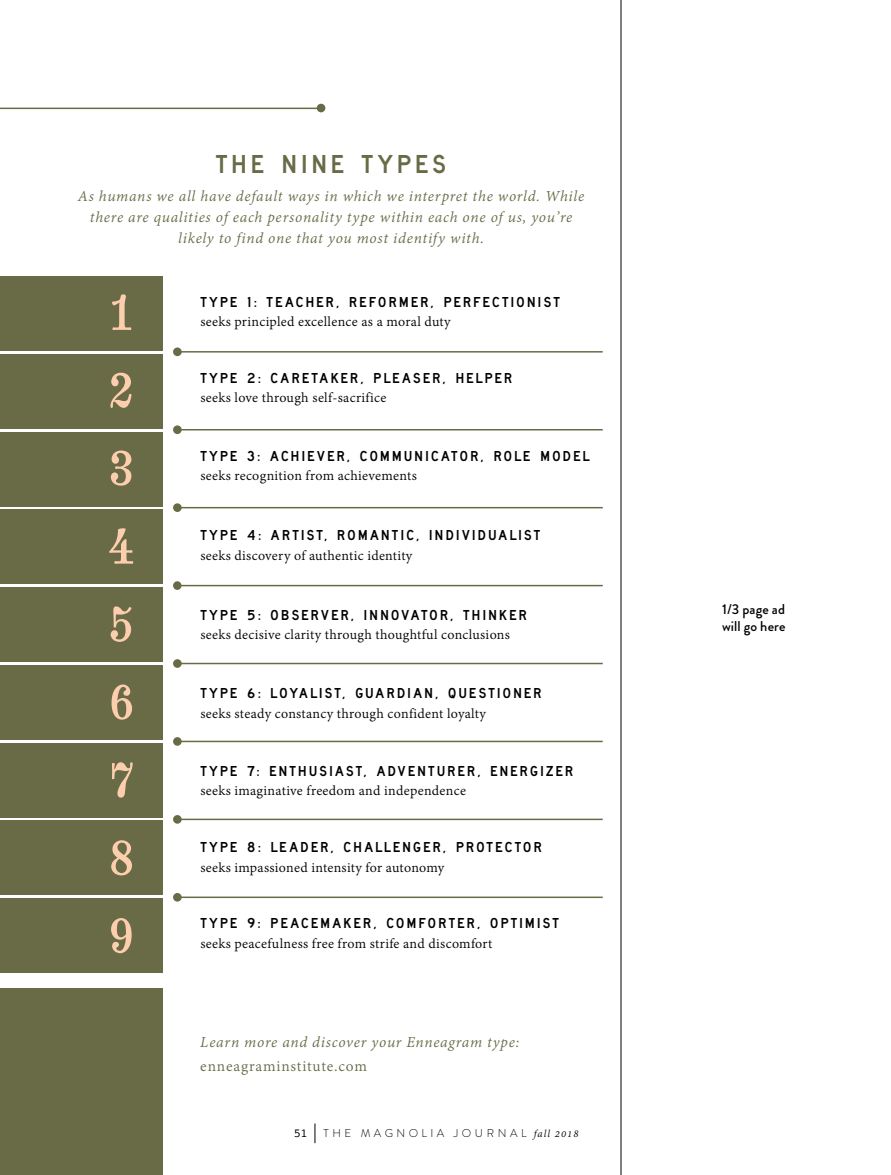
<style>
.page{position:relative;width:891px;height:1175px;background:#fff}
.page>*{position:absolute;margin:0;border:0;box-sizing:border-box;transform-origin:0 0}
.t1{font:27px "Saa Series DD";letter-spacing:.115em;color:#696b47}
.t2{font:italic 16.5px/21px "Adobe Devanagari";letter-spacing:.045em;color:#696b47;text-align:center}
.t3{font:16.5px "Adobe Devanagari";letter-spacing:.05em;color:#696b47}
.t4{font:15px "Adobe Devanagari";letter-spacing:.02em;color:#000}
.t5{font:15px "Saa Series DD";letter-spacing:.115em;color:#000}
.t6{font:500 14.25px/17.1px "Brandon Grotesque";letter-spacing:.005em;color:#000}
.t7{font:12px "Courier";color:#000}
.t8{font:300 11.4px "Brandon Grotesque";letter-spacing:.32em;color:#000}
.s1{font-family:"Adobe Devanagari";font-weight:400;font-style:italic}
</style>
<div class="page">
<svg style="left:315px;top:1123px;width:1px;height:20px"></svg>
<div style="left:173px;top:347px;width:9px;height:9px;background:#696b47;border-radius:50%"></div>
<hr style="left:180px;top:351px;width:423px;height:1px;background:#696b47">
<div style="left:173px;top:425px;width:9px;height:9px;background:#696b47;border-radius:50%"></div>
<hr style="left:180px;top:429px;width:423px;height:1px;background:#696b47">
<div style="left:173px;top:503px;width:9px;height:9px;background:#696b47;border-radius:50%"></div>
<hr style="left:180px;top:507px;width:423px;height:1px;background:#696b47">
<div style="left:173px;top:581px;width:9px;height:9px;background:#696b47;border-radius:50%"></div>
<hr style="left:180px;top:585px;width:423px;height:1px;background:#696b47">
<div style="left:173px;top:659px;width:9px;height:9px;background:#696b47;border-radius:50%"></div>
<hr style="left:180px;top:662px;width:423px;height:2px;background:#696b47">
<div style="left:173px;top:737px;width:9px;height:8px;background:#696b47;border-radius:50%"></div>
<hr style="left:180px;top:740px;width:423px;height:2px;background:#696b47">
<div style="left:173px;top:815px;width:9px;height:8px;background:#696b47;border-radius:50%"></div>
<hr style="left:180px;top:818px;width:423px;height:2px;background:#696b47">
<div style="left:173px;top:893px;width:9px;height:8px;background:#696b47;border-radius:50%"></div>
<hr style="left:180px;top:896px;width:423px;height:2px;background:#696b47">
<div style="left:0;top:276px;width:163px;height:75px;background:#696b47"></div>
<div style="left:0;top:354px;width:163px;height:75px;background:#696b47"></div>
<div style="left:0;top:432px;width:163px;height:74px;background:#696b47"></div>
<div style="left:0;top:509px;width:163px;height:75px;background:#696b47"></div>
<div style="left:0;top:587px;width:163px;height:75px;background:#696b47"></div>
<div style="left:0;top:665px;width:163px;height:75px;background:#696b47"></div>
<div style="left:0;top:742px;width:163px;height:75px;background:#696b47"></div>
<div style="left:0;top:820px;width:163px;height:75px;background:#696b47"></div>
<div style="left:0;top:898px;width:163px;height:75px;background:#696b47"></div>
<div style="left:1px;top:988px;width:162px;height:186px;background:#696b47"></div>
<hr style="left:0;top:108px;width:321px;height:1px;background:#696b47">
<div style="left:317px;top:104px;width:8px;height:8px;background:#696b47;border-radius:50%"></div>
<svg style="left:112px;top:294px;width:19px;height:36px"></svg>
<svg style="left:110px;top:373px;width:22px;height:35px"></svg>
<svg style="left:111px;top:450px;width:20px;height:35px"></svg>
<svg style="left:109px;top:528px;width:24px;height:36px"></svg>
<svg style="left:111px;top:606px;width:20px;height:36px"></svg>
<svg style="left:112px;top:684px;width:20px;height:35px"></svg>
<svg style="left:112px;top:762px;width:21px;height:35px"></svg>
<svg style="left:111px;top:840px;width:21px;height:35px"></svg>
<svg style="left:111px;top:918px;width:21px;height:35px"></svg>
<hr style="left:621px;top:0;width:1px;height:1174px;background:#000">
<h1 class="t1" style="left:216px;top:149px;width:232px">THE NINE TYPES</h1>
<p class="t2" style="left:78px;top:187px;width:508px">As humans we all have default ways in which we interpret the world. While there are qualities of each personality type within each one of us, you’re likely to find one that you most identify with.</p>
<p class="t5" style="left:200px;top:293px;width:361px">TYPE 1: TEACHER, REFORMER, PERFECTIONIST</p>
<p class="t4" style="left:200px;top:313px;width:252px">seeks principled excellence as a moral duty</p>
<p class="t5" style="left:200px;top:370px;width:314px">TYPE 2: CARETAKER, PLEASER, HELPER</p>
<p class="t4" style="left:200px;top:389px;width:188px">seeks love through self-sacrifice</p>
<p class="t5" style="left:200px;top:448px;width:391px">TYPE 3: ACHIEVER, COMMUNICATOR, ROLE MODEL</p>
<p class="t4" style="left:200px;top:467px;width:218px">seeks recognition from achievements</p>
<p class="t5" style="left:200px;top:527px;width:342px">TYPE 4: ARTIST, ROMANTIC, INDIVIDUALIST</p>
<p class="t4" style="left:200px;top:546px;width:214px">seeks discovery of authentic identity</p>
<p class="t5" style="left:200px;top:606px;width:328px">TYPE 5: OBSERVER, INNOVATOR, THINKER</p>
<p class="t4" style="left:200px;top:626px;width:311px">seeks decisive clarity through thoughtful conclusions</p>
<p class="t5" style="left:200px;top:685px;width:343px">TYPE 6: LOYALIST, GUARDIAN, QUESTIONER</p>
<p class="t4" style="left:200px;top:704px;width:287px">seeks steady constancy through confident loyalty</p>
<p class="t5" style="left:200px;top:762px;width:375px">TYPE 7: ENTHUSIAST, ADVENTURER, ENERGIZER</p>
<p class="t4" style="left:200px;top:782px;width:267px">seeks imaginative freedom and independence</p>
<p class="t5" style="left:200px;top:839px;width:343px">TYPE 8: LEADER, CHALLENGER, PROTECTOR</p>
<p class="t4" style="left:200px;top:858px;width:246px">seeks impassioned intensity for autonomy</p>
<p class="t5" style="left:200px;top:915px;width:360px">TYPE 9: PEACEMAKER, COMFORTER, OPTIMIST</p>
<p class="t4" style="left:200px;top:934px;width:294px">seeks peacefulness free from strife and discomfort</p>
<p class="t2" style="left:200px;top:1032px;width:321px">Learn more and discover your Enneagram type:</p>
<p class="t3" style="left:200px;top:1056px;width:168px">enneagraminstitute.com</p>
<p class="t7" style="left:294px;top:1124px;width:15px">51</p>
<p class="t8" style="left:323px;top:1125px;width:257px">THE MAGNOLIA JOURNAL <span class="s1">fall 2018</span></p>
<p class="t6" style="left:722px;top:600px;width:65px">1/3 page ad will go here</p>
</div>
